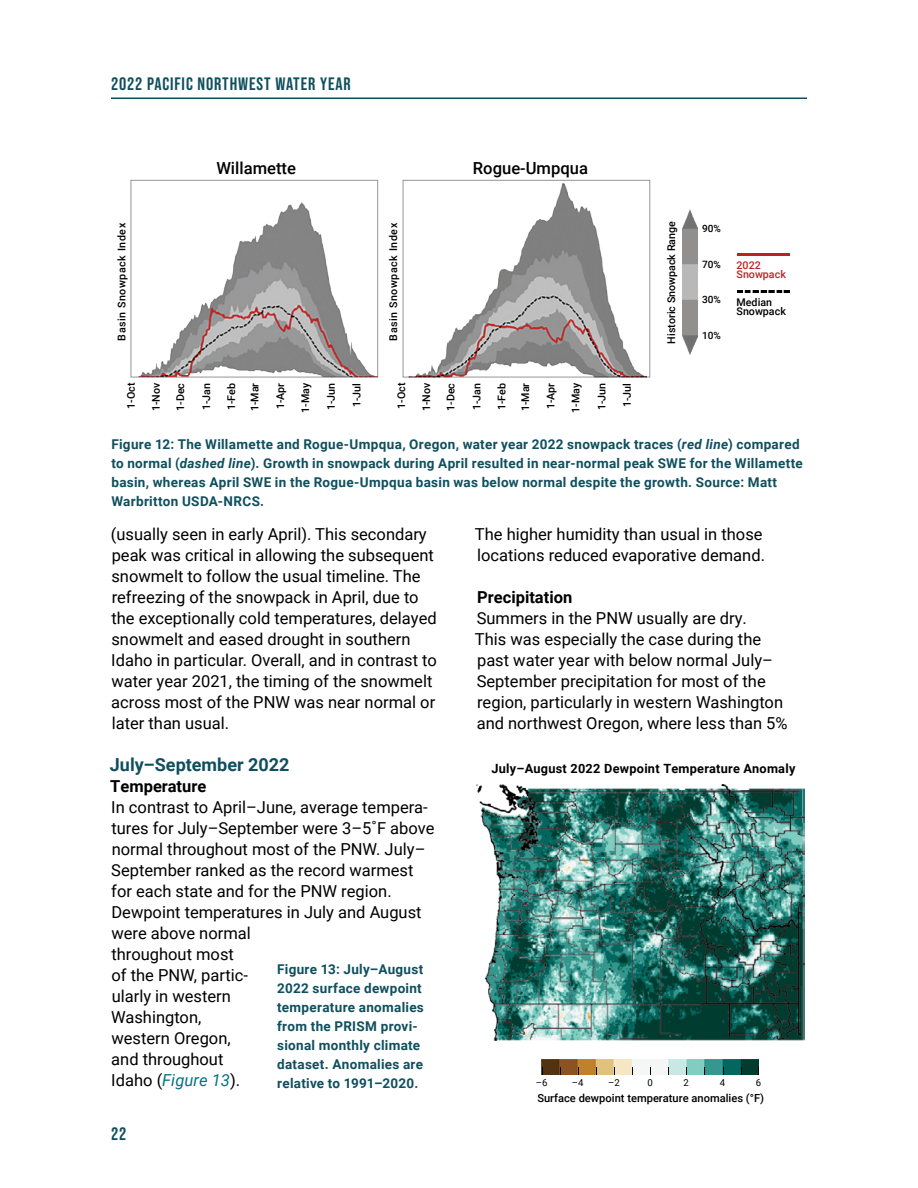
<style>
.page{position:relative;width:918px;height:1188px;background:#fff}
.page>*{position:absolute;margin:0;border:0;box-sizing:border-box;transform-origin:0 0}
.t1{font:700 18px "Bebas Neue Pro";letter-spacing:.05em;color:#0f4f5e}
.Body_subhead_2{font:700 18px "Roboto";color:#0f4f5e}
.t2{font:500 16.65px "Roboto";color:#000}
.Body{font:16.5px/21px "Roboto";color:#000}
.Body_subhead_3{font:700 16.5px "Roboto";color:#000}
.t3{font:700 13.5px/18.9px "Roboto";letter-spacing:.02em;color:#0f4f5e}
.t4{font:700 12.75px "Roboto";letter-spacing:.02em;color:#000}
.t5{font:500 11.1px "Roboto";color:#000}
.t6{font:500 10.65px/9.4px "Roboto";color:#000}
.t7{font:500 10.65px "Roboto";letter-spacing:.05em;color:#000}
.t8{font:500 10.65px/9.4px "Roboto";color:#bc2227}
.t9{font:500 10.05px "Roboto";color:#000}
.t10{font:9.6px "Roboto";color:#000}
.s1{font-style:italic}
.s2{font-style:italic;color:#007482}
</style>
<div class="page">
<hr style="left:111px;top:98px;width:696px;height:1px;background:#0f4f5e">
<img style="left:542px;top:1059px;width:217px;height:16px">
<img style="left:477px;top:785px;width:328px;height:256px">
<img style="left:683px;top:210px;width:15px;height:144px">
<img style="left:737px;top:291px;width:52px;height:2px">
<img style="left:737px;top:253px;width:52px;height:3px">
<img style="left:130px;top:179px;width:521px;height:199px">
<p class="t1" style="left:111px;top:73px;width:241px">2022 PACIFIC NORTHWEST WATER YEAR</p>
<p class="t2" style="left:216px;top:156px;width:81px">Willamette</p>
<p class="t2" style="left:473px;top:157px;width:117px">Rogue-Umpqua</p>
<p class="t7" style="left:114px;top:341px;width:119px;rotate:-90deg">Basin Snowpack Index</p>
<p class="t7" style="left:386px;top:341px;width:119px;rotate:-90deg">Basin Snowpack Index</p>
<p class="t6" style="left:666px;top:344px;width:124px;rotate:-90deg">Historic Snowpack Range</p>
<p class="t9" style="left:702px;top:221px;width:20px">90%</p>
<p class="t9" style="left:702px;top:257px;width:20px">70%</p>
<p class="t9" style="left:702px;top:293px;width:20px">30%</p>
<p class="t9" style="left:702px;top:328px;width:20px">10%</p>
<p class="t8" style="left:737px;top:260px;width:51px">2022<br>Snowpack</p>
<p class="t6" style="left:737px;top:297px;width:51px">Median<br>Snowpack</p>
<p class="t6" style="left:126px;top:409px;width:28px;rotate:-90deg">1-Oct</p>
<p class="t6" style="left:151px;top:411px;width:30px;rotate:-90deg">1-Nov</p>
<p class="t6" style="left:175px;top:411px;width:29px;rotate:-90deg">1-Dec</p>
<p class="t6" style="left:201px;top:410px;width:29px;rotate:-90deg">1-Jan</p>
<p class="t6" style="left:226px;top:410px;width:29px;rotate:-90deg">1-Feb</p>
<p class="t6" style="left:250px;top:411px;width:30px;rotate:-90deg">1-Mar</p>
<p class="t6" style="left:275px;top:409px;width:28px;rotate:-90deg">1-Apr</p>
<p class="t6" style="left:300px;top:413px;width:31px;rotate:-90deg">1-May</p>
<p class="t6" style="left:326px;top:410px;width:29px;rotate:-90deg">1-Jun</p>
<p class="t6" style="left:352px;top:407px;width:26px;rotate:-90deg">1-Jul</p>
<p class="t6" style="left:396px;top:409px;width:28px;rotate:-90deg">1-Oct</p>
<p class="t6" style="left:421px;top:411px;width:30px;rotate:-90deg">1-Nov</p>
<p class="t6" style="left:446px;top:411px;width:29px;rotate:-90deg">1-Dec</p>
<p class="t6" style="left:472px;top:410px;width:29px;rotate:-90deg">1-Jan</p>
<p class="t6" style="left:497px;top:410px;width:29px;rotate:-90deg">1-Feb</p>
<p class="t6" style="left:520px;top:411px;width:30px;rotate:-90deg">1-Mar</p>
<p class="t6" style="left:546px;top:409px;width:28px;rotate:-90deg">1-Apr</p>
<p class="t6" style="left:571px;top:413px;width:31px;rotate:-90deg">1-May</p>
<p class="t6" style="left:596px;top:410px;width:29px;rotate:-90deg">1-Jun</p>
<p class="t6" style="left:622px;top:407px;width:26px;rotate:-90deg">1-Jul</p>
<p class="t3" style="left:111px;top:434px;width:693px">Figure 12: The Willamette and Rogue-Umpqua, Oregon, water year 2022 snowpack traces (<span class="s1">red line</span>) compared to normal (<span class="s1">dashed line</span>). Growth in snowpack during April resulted in near-normal peak SWE for the Willamette basin, whereas April SWE in the Rogue-Umpqua basin was below normal despite the growth. Source: Matt Warbritton USDA-NRCS.</p>
<p class="Body" style="left:111px;top:523px;width:327px">(usually seen in early April). This secondary peak was critical in allowing the subsequent snowmelt to follow the usual timeline. The refreezing of the snowpack in April, due to the exceptionally cold temperatures, delayed snowmelt and eased drought in southern Idaho in particular. Overall, and in contrast to water year 2021, the timing of the snowmelt across most of the PNW was near normal or later than usual.</p>
<h2 class="Body_subhead_2" style="left:110px;top:752px;width:181px">July–September 2022</h2>
<h3 class="Body_subhead_3" style="left:110px;top:775px;width:98px">Temperature</h3>
<p class="Body" style="left:111px;top:796px;width:325px">In contrast to April–June, average tempera&shy;tures for July–September were 3–5˚F above normal throughout most of the PNW. July–<br>September ranked as the record warmest for each state and for the PNW region.<br>Dewpoint temperatures in July and August were above normal<br>throughout most<br>of the PNW, partic-<br>ularly in western<br>Washington,<br>western Oregon,<br>and throughout<br>Idaho (<span class="s2">Figure 13</span>).</p>
<p class="t3" style="left:277px;top:959px;width:148px">Figure 13: July–August<br>2022 surface dewpoint temperature anomalies from the PRISM provi&shy;sional monthly climate dataset. Anomalies are relative to 1991–2020.</p>
<p class="t1" style="left:111px;top:1123px;width:17px">22</p>
<p class="Body" style="left:475px;top:523px;width:292px">The higher humidity than usual in those locations reduced evaporative demand.</p>
<h3 class="Body_subhead_3" style="left:477px;top:586px;width:97px">Precipitation</h3>
<p class="Body" style="left:475px;top:607px;width:314px">Summers in the PNW usually are dry.<br>This was especially the case during the past water year with below normal July– September precipitation for most of the region, particularly in western Washington and northwest Oregon, where less than 5%</p>
<p class="t4" style="left:491px;top:760px;width:306px">July–August 2022 Dewpoint Temperature Anomaly</p>
<p class="t10" style="left:536px;top:1075px;width:13px">–6</p>
<p class="t10" style="left:572px;top:1075px;width:13px">–4</p>
<p class="t10" style="left:608px;top:1075px;width:13px">–2</p>
<p class="t10" style="left:647px;top:1075px;width:7px">0</p>
<p class="t10" style="left:684px;top:1075px;width:7px">2</p>
<p class="t10" style="left:720px;top:1075px;width:7px">4</p>
<p class="t10" style="left:756px;top:1075px;width:7px">6</p>
<p class="t5" style="left:537px;top:1090px;width:228px">Surface dewpoint temperature anomalies (°F)</p>
</div>
